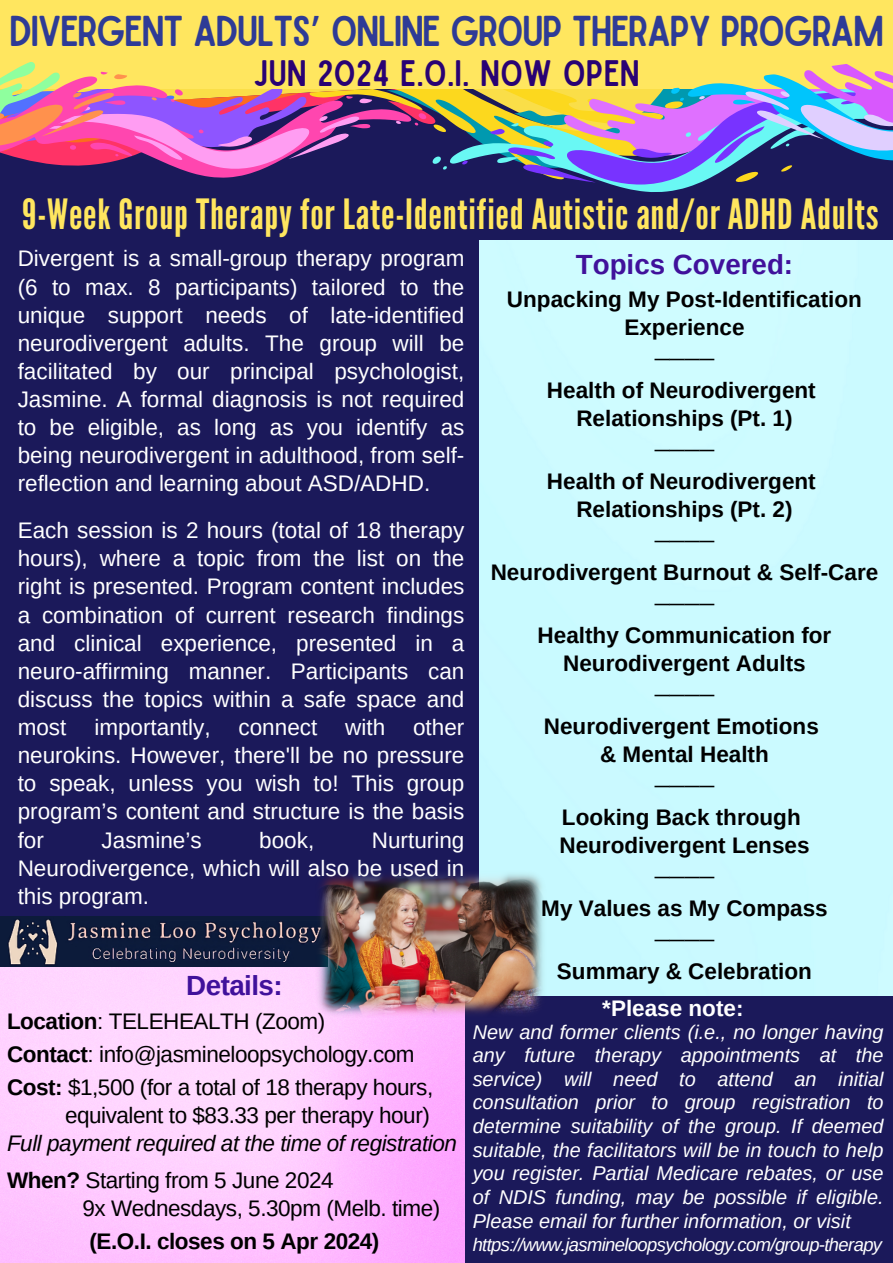
<style>
.page{position:relative;width:893px;height:1263px;background:#fff}
.page>*{position:absolute;margin:0;border:0;box-sizing:border-box;transform-origin:0 0}
.t1{font:41.62px "League Gothic";letter-spacing:.02em;color:#ffe65f}
.t2{font:41.25px "Sailors";letter-spacing:-.045em;color:#2e3b96}
.t3{font:35.25px "Sailors";color:#290274}
.t4{font:700 27.75px "Arimo";color:#40119b}
.t5{font:700 27.75px "Arimo";letter-spacing:-.02em;color:#40119b}
.t6{font:22.5px/28.1px "Arimo";color:#fff;text-align:justify}
.t7{font:700 22.5px/27.8px "Arimo";color:#000;text-align:center}
.t8{font:22.5px "Arimo";letter-spacing:-.02em;color:#000}
.t9{font:italic 22.5px "Arimo";letter-spacing:-.02em;color:#000}
.t10{font:700 22.5px "Arimo";letter-spacing:-.02em;color:#000}
.t11{font:700 22.5px "Arimo";color:#fff}
.t12{font:21px "Arimo";color:#000}
.t13{font:italic 19.88px/23.6px "Arimo";color:#fff;text-align:justify}
.t14{font:italic 18.38px "Arimo";letter-spacing:-.035em;color:#fff}
.s1{font-family:"Noto Sans Gurmukhi"}
.s2{font-weight:700}
</style>
<div class="page">
<div style="left:0;top:195px;width:479px;height:319px;background:#1b195a"></div>
<div style="left:0;top:593px;width:479px;height:324px;background:#1b195a"></div>
<div style="left:59px;top:899px;width:834px;height:364px;background:#1b195a"></div>
<div style="left:0;top:514px;width:479px;height:79px;background:#1b195a"></div>
<div style="left:479px;top:264px;width:414px;height:732px;background:#cbfaff"></div>
<img style="left:0;top:966px;width:464px;height:297px">
<img style="left:0;top:917px;width:316px;height:49px">
<svg style="left:447px;top:89px;width:446px;height:175px;background:#697b98"></svg>
<div style="left:562px;top:203px;width:331px;height:16px;background:#1b195a"></div>
<svg style="left:461px;top:160px;width:7px;height:5px"></svg>
<img style="left:316px;top:870px;width:230px;height:147px">
<div style="left:0;top:192px;width:412px;height:21px;background:#1b195a"></div>
<div style="left:0;top:0;width:893px;height:89px;background:#ffe65f"></div>
<svg style="left:0;top:62px;width:447px;height:130px"></svg>
<svg style="left:489px;top:64px;width:404px;height:139px"></svg>
<p class="t2" style="left:9px;top:16px;width:876px">DIVERGENT ADULTS<span class="s1">’</span> ONLINE GROUP THERAPY PROGRAM</p>
<p class="t3" style="left:253px;top:60px;width:388px">JUN 2024 E.O.I. NOW OPEN</p>
<p class="t1" style="left:22px;top:190px;width:858px">9-Week Group Therapy for Late-Identified Autistic and/or ADHD Adults</p>
<p class="t6" style="left:18px;top:245px;width:448px">Divergent is a small-group therapy program (6 to max. 8 participants) tailored to the unique support needs of late-identified neurodivergent adults. The group will be facilitated by our principal psychologist, Jasmine. A formal diagnosis is not required to be eligible, as long as you identify as being neurodivergent in adulthood, from self&shy;reflection and learning about ASD/ADHD.</p>
<p class="t6" style="left:18px;top:516px;width:448px">Each session is 2 hours (total of 18 therapy hours), where a topic from the list on the right is presented. Program content includes a combination of current research findings and clinical experience, presented in a neuro-affirming manner. Participants can discuss the topics within a safe space and most importantly, connect with other neurokins. However, there'll be no pressure to speak, unless you wish to! This group program’s content and structure is the basis for</p>
<p class="t4" style="left:576px;top:248px;width:219px">Topics Covered:</p>
<p class="t7" style="left:507px;top:286px;width:356px">Unpacking My Post-Identification<br>Experience</p>
<p class="t12" style="left:655px;top:347px;width:61px">────</p>
<p class="t7" style="left:547px;top:377px;width:270px">Health of Neurodivergent</p>
<p class="t7" style="left:576px;top:404px;width:218px">Relationships (Pt. 1)</p>
<p class="t12" style="left:655px;top:438px;width:61px">────</p>
<p class="t7" style="left:547px;top:467px;width:270px">Health of Neurodivergent</p>
<p class="t7" style="left:576px;top:495px;width:218px">Relationships (Pt. 2)</p>
<p class="t12" style="left:655px;top:529px;width:61px">────</p>
<p class="t7" style="left:491px;top:558px;width:389px">Neurodivergent Burnout &amp; Self-Care</p>
<p class="t12" style="left:655px;top:592px;width:61px">────</p>
<p class="t7" style="left:537px;top:622px;width:295px">Healthy Communication for<br>Neurodivergent Adults</p>
<p class="t12" style="left:655px;top:683px;width:61px">────</p>
<p class="t7" style="left:544px;top:712px;width:276px">Neurodivergent Emotions</p>
<p class="t7" style="left:600px;top:740px;width:170px">&amp; Mental Health</p>
<p class="t12" style="left:655px;top:774px;width:61px">────</p>
<p class="t7" style="left:562px;top:803px;width:240px">Looking Back through</p>
<p class="t7" style="left:559px;top:831px;width:252px">Neurodivergent Lenses</p>
<p class="t12" style="left:655px;top:865px;width:61px">────</p>
<p class="t7" style="left:541px;top:894px;width:288px">My Values as My Compass</p>
<p class="t12" style="left:655px;top:928px;width:61px">────</p>
<p class="t7" style="left:557px;top:957px;width:256px">Summary &amp; Celebration</p>
<p class="t6" style="left:18px;top:826px;width:448px;text-indent:354px">Nurturing Neurodivergence, which will also be used in this program.</p>
<p class="t6" style="left:102px;top:826px;width:102px">Jasmine’s</p>
<p class="t6" style="left:259px;top:826px;width:57px">book,</p>
<p class="t5" style="left:186px;top:970px;width:98px">Details:</p>
<p class="t8" style="left:7px;top:1008px;width:320px"><span class="s2">Location</span>: TELEHEALTH (Zoom)</p>
<p class="t8" style="left:7px;top:1041px;width:409px"><span class="s2">Contact</span>: info@jasmineloopsychology.com</p>
<p class="t8" style="left:7px;top:1075px;width:428px"><span class="s2">Cost:</span> $1,500 (for a total of 18 therapy hours,</p>
<p class="t8" style="left:65px;top:1102px;width:366px">equivalent to $83.33 per therapy hour)</p>
<p class="t9" style="left:7px;top:1130px;width:451px">Full payment required at the time of registration</p>
<p class="t8" style="left:7px;top:1167px;width:328px"><span class="s2">When?</span> Starting from 5 June 2024</p>
<p class="t8" style="left:82px;top:1195px;width:359px">9x Wednesdays, 5.30pm (Melb. time)</p>
<p class="t10" style="left:89px;top:1229px;width:291px">(E.O.I. closes on 5 Apr 2024)</p>
<p class="t11" style="left:602px;top:995px;width:143px">*Please note:</p>
<p class="t13" style="left:473px;top:1020px;width:412px">New and former clients (i.e., no longer having any future therapy appointments at the service) will need to attend an initial consultation prior to group registration to determine suitability of the group. If deemed suitable, the facilitators will be in touch to help you register. Partial Medicare rebates, or use of NDIS funding, may be possible if eligible.<br>Please email for further information, or visit</p>
<p class="t14" style="left:473px;top:1234px;width:411px">https://www.jasmineloopsychology.com/group-therapy</p>
</div>
